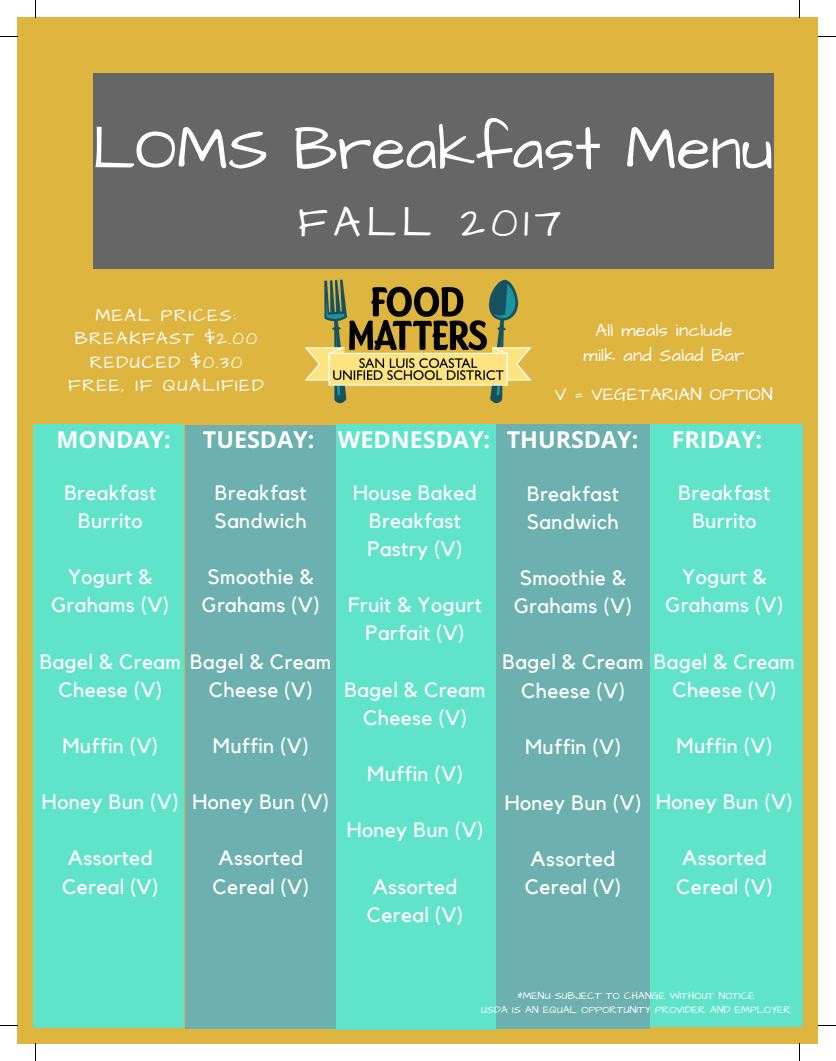
<style>
.page{position:relative;width:836px;height:1061px;background:#fff}
.page>*{position:absolute;margin:0;border:0;box-sizing:border-box;transform-origin:0 0}
.t1{font:62.25px "Architects Daughter";color:#fff}
.t2{font:43.25px "Architects Daughter";letter-spacing:.13em;color:#fff}
.t3{font:700 23.38px "Open Sans";color:#fff}
.t4{font:20.75px/28.1px "Kollektif";letter-spacing:.02em;color:#fff;text-align:center}
.t5{font:18.12px/23.5px "Architects Daughter";letter-spacing:.09em;color:#fff;text-align:center}
.t6{font:18.12px/25.2px "Architects Daughter";letter-spacing:.02em;color:#fff;text-align:center}
.t7{font:18.12px/25.2px "Kollektif";letter-spacing:.02em;color:#fff;text-align:center}
.t8{font:10.38px/14px "Architects Daughter";letter-spacing:.02em;color:#fff;text-align:center}
</style>
<div class="page">
<div style="left:17px;top:18px;width:801px;height:1025px;background:#deb53f"></div>
<div style="left:93px;top:73px;width:681px;height:195px;background:#666"></div>
<img style="left:304px;top:278px;width:228px;height:130px">
<div style="left:648px;top:424px;width:155px;height:603px;background:#60e4c9"></div>
<div style="left:33px;top:424px;width:151px;height:604px;background:#60e4c9"></div>
<div style="left:335px;top:424px;width:161px;height:605px;background:#60e4c9"></div>
<div style="left:496px;top:424px;width:154px;height:604px;background:#6cb1af"></div>
<div style="left:185px;top:425px;width:151px;height:603px;background:#6cb1af"></div>
<svg style="left:35px;top:0;width:1px;height:18px"></svg>
<svg style="left:0;top:36px;width:17px;height:1px"></svg>
<svg style="left:799px;top:0;width:1px;height:18px"></svg>
<svg style="left:818px;top:36px;width:18px;height:1px"></svg>
<svg style="left:799px;top:1043px;width:1px;height:18px"></svg>
<svg style="left:818px;top:1025px;width:18px;height:1px"></svg>
<svg style="left:35px;top:1043px;width:1px;height:18px"></svg>
<svg style="left:0;top:1025px;width:17px;height:1px"></svg>
<h1 class="t1" style="left:92px;top:107px;width:683px">LOMS Breakfast Menu</h1>
<h2 class="t2" style="left:298px;top:193px;width:265px">FALL 2017</h2>
<p class="t5" style="left:68px;top:304px;width:197px">MEAL PRICES:<br>BREAKFAST $2.00<br>REDUCED $0.30<br>FREE, IF QUALIFIED</p>
<p class="t6" style="left:584px;top:318px;width:162px">All meals include milk and Salad Bar</p>
<p class="t6" style="left:555px;top:382px;width:219px">V = VEGETARIAN OPTION</p>
<p class="t3" style="left:57px;top:423px;width:116px">MONDAY:</p>
<p class="t3" style="left:672px;top:423px;width:92px">FRIDAY:</p>
<p class="t3" style="left:203px;top:423px;width:437px">TUESDAY: WEDNESDAY: THURSDAY:</p>
<p class="t4" style="left:64px;top:479px;width:93px">Breakfast<br>Burrito</p>
<p class="t4" style="left:215px;top:479px;width:93px;text-align:left">Breakfast<br>Sandwich</p>
<p class="t4" style="left:51px;top:564px;width:119px">Yogurt &amp;<br>Grahams (V)</p>
<p class="t4" style="left:40px;top:648px;width:142px">Bagel &amp; Cream<br>Cheese (V)</p>
<p class="t4" style="left:62px;top:732px;width:97px">Muffin (V)</p>
<p class="t4" style="left:42px;top:789px;width:138px">Honey Bun (V)</p>
<p class="t4" style="left:62px;top:845px;width:98px;text-align:left">Assorted<br>Cereal (V)</p>
<p class="t4" style="left:202px;top:564px;width:119px;text-align:left">Smoothie &amp;<br>Grahams (V)</p>
<p class="t4" style="left:190px;top:648px;width:142px">Bagel &amp; Cream<br>Cheese (V)</p>
<p class="t4" style="left:213px;top:732px;width:97px">Muffin (V)</p>
<p class="t4" style="left:192px;top:789px;width:138px">Honey Bun (V)</p>
<p class="t4" style="left:213px;top:845px;width:98px;text-align:left">Assorted<br>Cereal (V)</p>
<p class="t4" style="left:353px;top:479px;width:125px">House Baked<br>Breakfast<br>Pastry (V)</p>
<p class="t4" style="left:348px;top:592px;width:135px">Fruit &amp; Yogurt<br>Parfait (V)</p>
<p class="t4" style="left:345px;top:676px;width:142px">Bagel &amp; Cream<br>Cheese (V)</p>
<p class="t4" style="left:367px;top:760px;width:97px">Muffin (V)</p>
<p class="t4" style="left:347px;top:817px;width:138px">Honey Bun (V)</p>
<p class="t4" style="left:367px;top:873px;width:98px;text-align:left">Assorted<br>Cereal (V)</p>
<p class="t4" style="left:527px;top:480px;width:93px;text-align:left">Breakfast<br>Sandwich</p>
<p class="t4" style="left:678px;top:479px;width:93px">Breakfast<br>Burrito</p>
<p class="t7" style="left:666px;top:480px;width:114px">Sweet &amp; Sour<br>Meatballs</p>
<p class="t4" style="left:514px;top:565px;width:119px;text-align:left">Smoothie &amp;<br>Grahams (V)</p>
<p class="t4" style="left:502px;top:649px;width:142px">Bagel &amp; Cream<br>Cheese (V)</p>
<p class="t4" style="left:525px;top:733px;width:97px">Muffin (V)</p>
<p class="t4" style="left:505px;top:790px;width:138px">Honey Bun (V)</p>
<p class="t4" style="left:525px;top:846px;width:98px;text-align:left">Assorted<br>Cereal (V)</p>
<p class="t4" style="left:665px;top:564px;width:119px">Yogurt &amp;<br>Grahams (V)</p>
<p class="t4" style="left:654px;top:648px;width:142px">Bagel &amp; Cream<br>Cheese (V)</p>
<p class="t4" style="left:676px;top:732px;width:97px">Muffin (V)</p>
<p class="t4" style="left:656px;top:789px;width:138px">Honey Bun (V)</p>
<p class="t4" style="left:676px;top:845px;width:98px;text-align:left">Assorted<br>Cereal (V)</p>
<p class="t8" style="left:481px;top:988px;width:311px">*MENU SUBJECT TO CHANGE WITHOUT NOTICE<br>USDA IS AN EQUAL OPPORTUNITY PROVIDER AND EMPLOYER</p>
</div>
